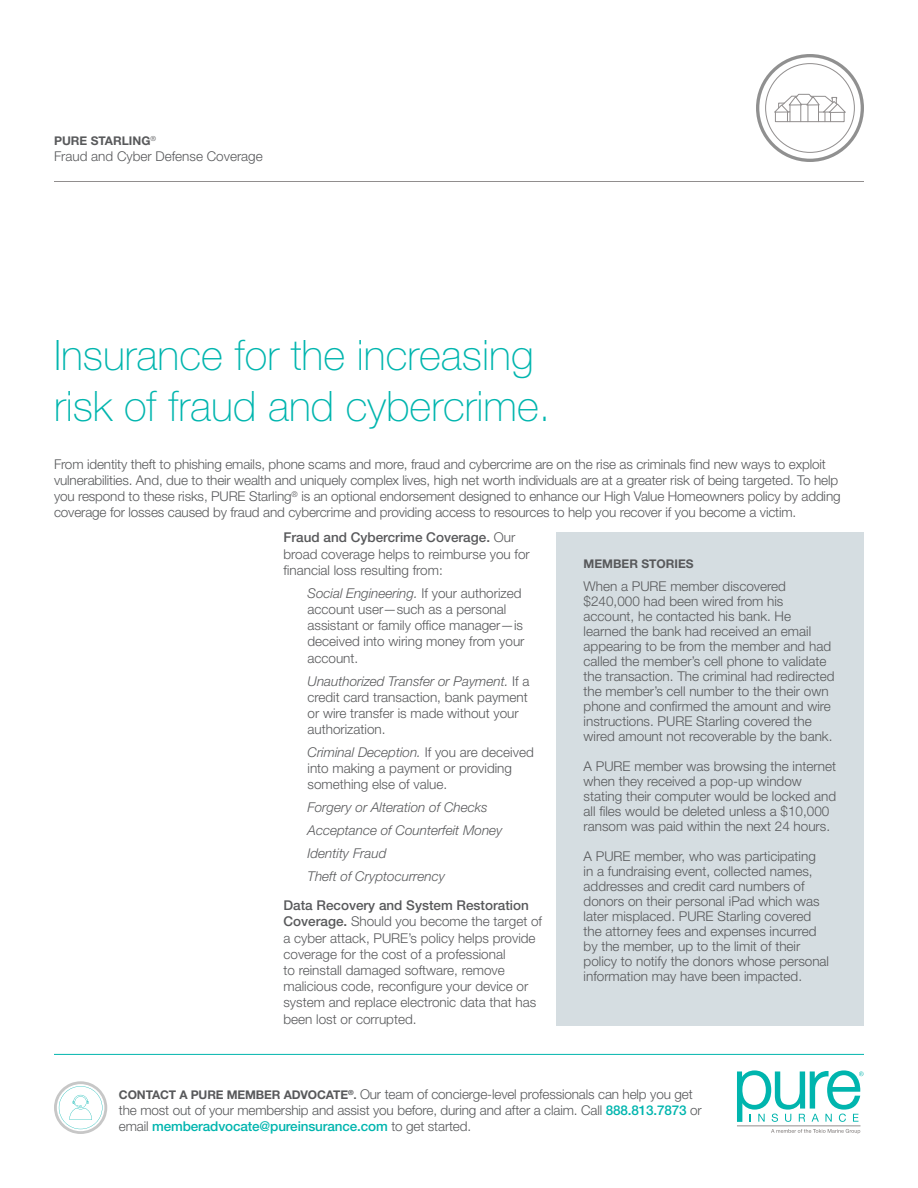
<style>
.page{position:relative;width:918px;height:1188px;background:#fff}
.page>*{position:absolute;margin:0;border:0;box-sizing:border-box;transform-origin:0 0}
.t1{font:100 42px/50.4px "Helvetica Neue LT Std";color:#00b5ae}
.t2{font:300 13.5px/16.2px "Helvetica Neue LT Std";color:#58595b}
.t3{font:italic 300 13.5px/23px "Helvetica Neue LT Std";color:#58595b}
.t4{font:700 12px "Helvetica Neue LT Std";color:#58595b}
.s1{font-weight:500}
.s2{font-style:italic}
.s3{font-weight:700;font-size:12px}
.s4{font-weight:500;font-size:12px}
.s5{font-weight:500;color:#00b5ae}
</style>
<div class="page">
<hr style="left:54px;top:1054px;width:810px;height:1px;background:#00b5ae">
<svg style="left:737px;top:1070px;width:127px;height:52px"></svg>
<svg style="left:771px;top:1129px;width:89px;height:5px"></svg>
<hr style="left:737px;top:1126px;width:123px;height:1px;background:#928e8d">
<svg style="left:756px;top:54px;width:108px;height:108px"></svg>
<hr style="left:54px;top:181px;width:810px;height:1px;background:#918e8e">
<div style="left:557px;top:533px;width:307px;height:493px;background:#d5dde1"></div>
<svg style="left:54px;top:1081px;width:53px;height:53px"></svg>
<p class="t4" style="left:54px;top:133px;width:104px">PURE STARLING<sup>®</sup></p>
<p class="t2" style="left:54px;top:148px;width:210px">Fraud and Cyber Defense Coverage</p>
<h1 class="t1" style="left:54px;top:330px;width:498px">Insurance for the increasing risk of fraud and cybercrime.</h1>
<p class="t2" style="left:54px;top:455px;width:788px">From identity theft to phishing emails, phone scams and more, fraud and cybercrime are on the rise as criminals find new ways to exploit vulnerabilities. And, due to their wealth and uniquely complex lives, high net worth individuals are at a greater risk of being targeted. To help you respond to these risks, PURE Starling<sup>®</sup> is an optional endorsement designed to enhance our High Value Homeowners policy by adding coverage for losses caused by fraud and cybercrime and providing access to resources to help you recover if you become a victim.</p>
<p class="t2" style="left:284px;top:529px;width:248px"><span class="s1">Fraud and Cybercrime Coverage.</span> Our broad coverage helps to reimburse you for financial loss resulting from:</p>
<p class="t2" style="left:308px;top:585px;width:219px"><span class="s2">Social Engineering.</span> If your authorized account user—such as a personal assistant or family office manager—is deceived into wiring money from your account.</p>
<p class="t2" style="left:308px;top:672px;width:224px"><span class="s2">Unauthorized Transfer or Payment.</span> If a credit card transaction, bank payment or wire transfer is made without your authorization.</p>
<p class="t2" style="left:308px;top:744px;width:228px"><span class="s2">Criminal Deception.</span> If you are deceived into making a payment or providing something else of value.</p>
<p class="t3" style="left:308px;top:796px;width:197px">Forgery or Alteration of Checks<br>Acceptance of Counterfeit Money<br>Identity Fraud<br>Theft of Cryptocurrency</p>
<p class="t2" style="left:284px;top:897px;width:260px"><span class="s1">Data Recovery and System Restoration Coverage.</span> Should you become the target of a cyber attack, PURE’s policy helps provide coverage for the cost of a professional<br>to reinstall damaged software, remove malicious code, reconfigure your device or system and replace electronic data that has been lost or corrupted.</p>
<p class="t4" style="left:584px;top:557px;width:111px">MEMBER STORIES</p>
<p class="t2" style="left:584px;top:578px;width:253px;line-height:15px">When a PURE member discovered $240,000 had been wired from his account, he contacted his bank. He learned the bank had received an email appearing to be from the member and had called the member’s cell phone to validate the transaction. The criminal had redirected the member’s cell number to the their own phone and confirmed the amount and wire instructions. PURE Starling covered the wired amount not recoverable by the bank.</p>
<p class="t2" style="left:584px;top:758px;width:254px;line-height:15px">A PURE member was browsing the internet when they received a pop-up window stating their computer would be locked and all files would be deleted unless a $10,000 ransom was paid within the next 24 hours.</p>
<p class="t2" style="left:584px;top:848px;width:247px;line-height:15px">A PURE member, who was participating<br>in a fundraising event, collected names, addresses and credit card numbers of donors on their personal iPad which was later misplaced. PURE Starling covered the attorney fees and expenses incurred by the member, up to the limit of their policy to notify the donors whose personal information may have been impacted.</p>
<p class="t2" style="left:119px;top:1085px;width:584px"><span class="s3">CONTACT A PURE MEMBER ADVOCATE</span><sup>®</sup><span class="s4">.</span> Our team of concierge-level professionals can help you get the most out of your membership and assist you before, during and after a claim. Call <span class="s5">888.813.7873</span> or email <span class="s5">memberadvocate@pureinsurance.com</span> to get started.</p>
</div>
